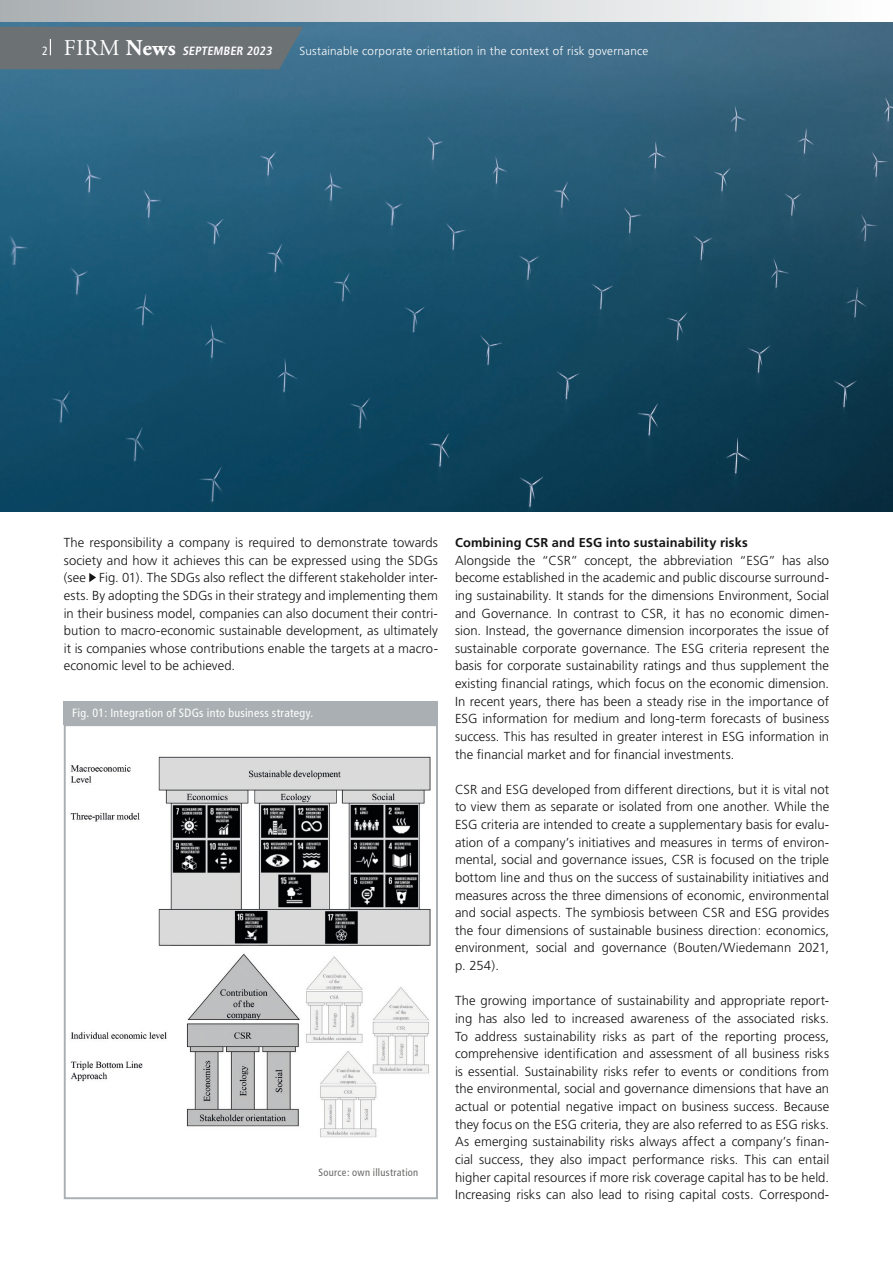
<style>
.page{position:relative;width:893px;height:1263px;background:#fff}
.page>*{position:absolute;margin:0;border:0;box-sizing:border-box;transform-origin:0 0}
.t1{font:300 13.05px/17.7px "Frutiger";letter-spacing:.005em;color:#131413;text-align:justify}
.t2{font:700 12.9px "Frutiger";letter-spacing:.01em;color:#131413}
.t3{font:condensed 12px "Frutiger";letter-spacing:.02em;color:#fff}
.t4{font:700 condensed 12px "Frutiger";color:#fff}
.t5{font:300 11.7px "Frutiger";letter-spacing:.025em;color:#fff}
.t6{font:condensed 10.5px "Frutiger";letter-spacing:.025em;color:#686867}
.s1{font-weight:400}
.s2{font-family:"Adobe Garamond";font-weight:400;font-stretch:normal;font-size:22.5px}
.s3{font-family:"Adobe Garamond";font-stretch:normal;font-size:22.5px}
</style>
<div class="page">
<img style="left:0;top:21px;width:893px;height:491px">
<svg style="left:89px;top:573px;width:7px;height:9px"></svg>
<img style="left:70px;top:756px;width:361px;height:382px">
<div style="left:64px;top:724px;width:374px;height:475px;border:2px solid #a9afb2"></div>
<div style="left:64px;top:701px;width:374px;height:23px;background:#a9afb2"></div>
<div style="left:0;top:0;width:893px;height:21px;background:linear-gradient(to right,#abb0b4,#fff)"></div>
<div style="left:0;top:27px;width:303px;height:42px;background:#6c7174"></div>
<p class="t4" style="left:42px;top:44px;width:233px"><span class="s1">2</span> <span class="s2">F I RM</span> <span class="s3">News</span> SEPTEMBER 2023</p>
<p class="t5" style="left:299px;top:44px;width:350px">Sustainable corporate orientation in the context of risk governance</p>
<p class="t1" style="left:64px;top:534px;width:376px">The responsibility a company is required to demonstrate towards society and how it achieves this can be expressed using the SDGs (see Fig. 01). The SDGs also reflect the different stakeholder inter&shy;ests. By adopting the SDGs in their strategy and implementing them in their business model, companies can also document their contri&shy;bution to macro-economic sustainable development, as ultimately it is companies whose contributions enable the targets at a macro&shy;economic level to be achieved.</p>
<p class="t2" style="left:455px;top:535px;width:294px">Combining CSR and ESG into sustainability risks</p>
<p class="t1" style="left:455px;top:551px;width:376px">Alongside the “CSR” concept, the abbreviation “ESG” has also become established in the academic and public discourse surround&shy;ing sustainability. It stands for the dimensions Environment, Social and Governance. In contrast to CSR, it has no economic dimen&shy;sion. Instead, the governance dimension incorporates the issue of sustainable corporate governance. The ESG criteria represent the basis for corporate sustainability ratings and thus supplement the existing financial ratings, which focus on the economic dimension.<br>In recent years, there has been a steady rise in the importance of ESG information for medium and long-term forecasts of business success. This has resulted in greater interest in ESG information in the financial market and for financial investments.</p>
<p class="t1" style="left:455px;top:780px;width:376px">CSR and ESG developed from different directions, but it is vital not to view them as separate or isolated from one another. While the ESG criteria are intended to create a supplementary basis for evalu&shy;ation of a company’s initiatives and measures in terms of environ&shy;mental, social and governance issues, CSR is focused on the triple bottom line and thus on the success of sustainability initiatives and measures across the three dimensions of economic, environmental and social aspects. The symbiosis between CSR and ESG provides the four dimensions of sustainable business direction: economics, environment, social and governance (Bouten/Wiedemann 2021, p. 254).</p>
<p class="t1" style="left:455px;top:992px;width:376px">The growing importance of sustainability and appropriate report&shy;ing has also led to increased awareness of the associated risks.<br>To address sustainability risks as part of the reporting process, comprehensive identification and assessment of all business risks is essential. Sustainability risks refer to events or conditions from the environmental, social and governance dimensions that have an actual or potential negative impact on business success. Because they focus on the ESG criteria, they are also referred to as ESG risks.<br>As emerging sustainability risks always affect a company’s finan&shy;cial success, they also impact performance risks. This can entail higher capital resources if more risk coverage capital has to be held.<br>Increasing risks can also lead to rising capital costs. Correspond-</p>
<p class="t3" style="left:72px;top:706px;width:243px">Fig. 01: Integration of SDGs into business strategy.</p>
<p class="t6" style="left:318px;top:1166px;width:101px">Source: own illustration</p>
</div>
